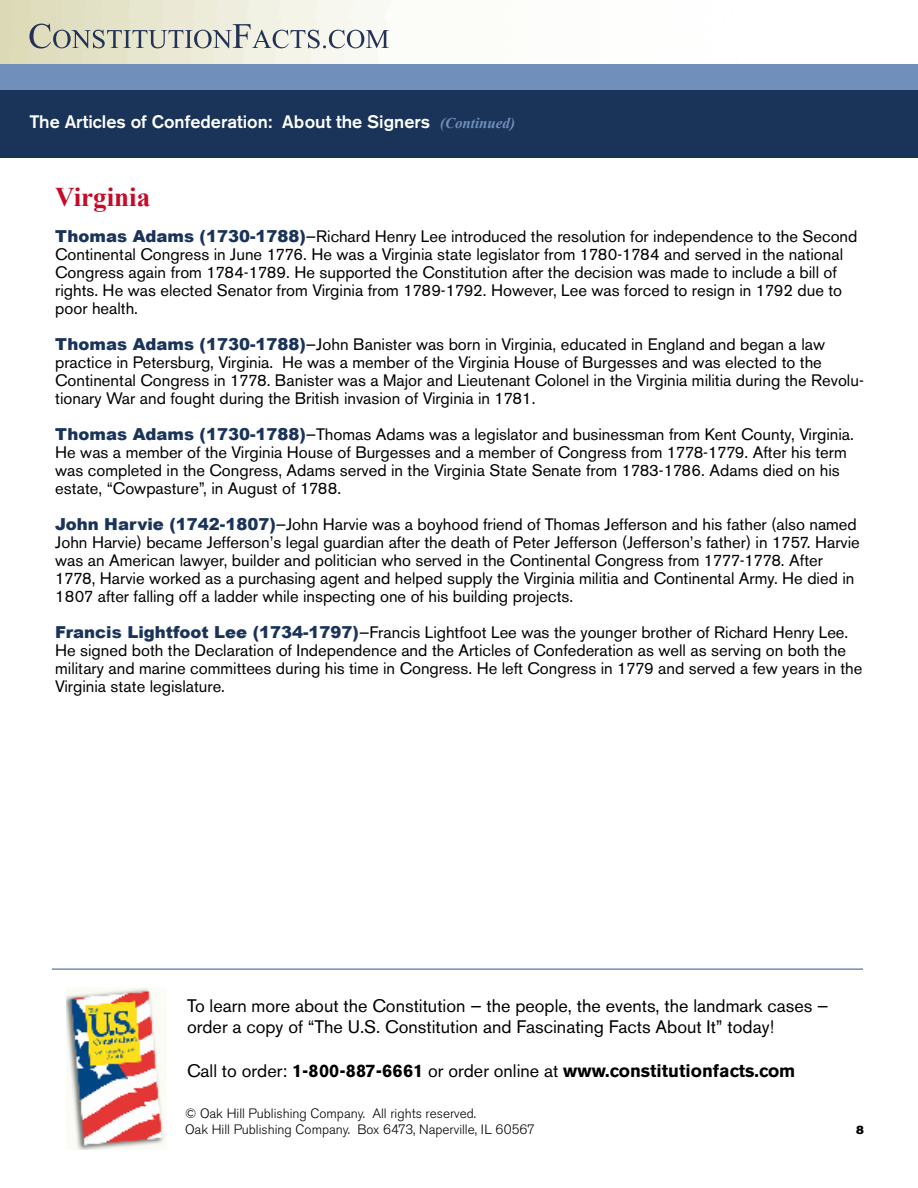
<style>
.page{position:relative;width:918px;height:1188px;background:#fff}
.page>*{position:absolute;margin:0;border:0;box-sizing:border-box;transform-origin:0 0}
.t1{font:700 27px "Times New Roman";color:#c60a27}
.t2{font:18px/21.6px "Akzidenz Grotesk BE";color:#000}
.t3{font:700 18px "Akzidenz Grotesk BE";color:#000}
.t4{font:500 18px "Akzidenz Grotesk BE";color:#fff}
.t5{font:16.5px/18px "Akzidenz Grotesk BE";color:#000}
.t6{font:300 13.5px/16.2px "Akzidenz Grotesk BE";color:#000}
.t7{font:12px "Akzidenz Grotesk BE Super";color:#000}
.s1{font-family:"Times New Roman";font-weight:700;font-style:italic;font-size:15px;color:#708fba}
.s2{font-family:"Arial";font-weight:900;color:#1a3359}
.s3{font-weight:400}
</style>
<div class="page">
<div style="left:0;top:85px;width:918px;height:73px;background:#1a3359"></div>
<div style="left:0;top:64px;width:918px;height:26px;background:#708fba"></div>
<svg style="left:29px;top:24px;width:360px;height:25px;background:#c4c7bf"></svg>
<img style="left:67px;top:988px;width:98px;height:162px">
<hr style="left:52px;top:968px;width:811px;height:2px;background:#708fba">
<p class="t4" style="left:29px;top:110px;width:487px">The Articles of Confederation: About the Signers <span class="s1">(Continued)</span></p>
<h1 class="t1" style="left:55px;top:181px;width:97px">Virginia</h1>
<p class="t5" style="left:55px;top:227px;width:804px"><span class="s2">Thomas Adams (1730-1788)</span>—Richard Henry Lee introduced the resolution for independence to the Second Continental Congress in June 1776. He was a Virginia state legislator from 1780-1784 and served in the national Congress again from 1784-1789. He supported the Constitution after the decision was made to include a bill of rights. He was elected Senator from Virginia from 1789-1792. However, Lee was forced to resign in 1792 due to poor health.</p>
<p class="t5" style="left:55px;top:335px;width:810px"><span class="s2">Thomas Adams (1730-1788)</span>—John Banister was born in Virginia, educated in England and began a law practice in Petersburg, Virginia. He was a member of the Virginia House of Burgesses and was elected to the Continental Congress in 1778. Banister was a Major and Lieutenant Colonel in the Virginia militia during the Revolu&shy;tionary War and fought during the British invasion of Virginia in 1781.</p>
<p class="t5" style="left:55px;top:425px;width:800px"><span class="s2">Thomas Adams (1730-1788)</span>—Thomas Adams was a legislator and businessman from Kent County, Virginia.<br>He was a member of the Virginia House of Burgesses and a member of Congress from 1778-1779. After his term was completed in the Congress, Adams served in the Virginia State Senate from 1783-1786. Adams died on his estate, “Cowpasture”, in August of 1788.</p>
<p class="t5" style="left:55px;top:515px;width:806px"><span class="s2">John Harvie (1742-1807)</span>—John Harvie was a boyhood friend of Thomas Jefferson and his father (also named John Harvie) became Jefferson’s legal guardian after the death of Peter Jefferson (Jefferson’s father) in 1757. Harvie was an American lawyer, builder and politician who served in the Continental Congress from 1777-1778. After 1778, Harvie worked as a purchasing agent and helped supply the Virginia militia and Continental Army. He died in 1807 after falling off a ladder while inspecting one of his building projects.</p>
<p class="t5" style="left:55px;top:623px;width:809px"><span class="s2">Francis Lightfoot Lee (1734-1797)</span>—Francis Lightfoot Lee was the younger brother of Richard Henry Lee.<br>He signed both the Declaration of Independence and the Articles of Confederation as well as serving on both the military and marine committees during his time in Congress. He left Congress in 1779 and served a few years in the Virginia state legislature.</p>
<p class="t2" style="left:187px;top:995px;width:643px">To learn more about the Constitution — the people, the events, the landmark cases — order a copy of “The U.S. Constitution and Fascinating Facts About It” today!</p>
<p class="t3" style="left:187px;top:1060px;width:610px"><span class="s3">Call to order:</span> 1-800-887-6661 <span class="s3">or order online at</span> www.constitutionfacts.com</p>
<p class="t6" style="left:185px;top:1105px;width:351px">© Oak Hill Publishing Company. All rights reserved.<br>Oak Hill Publishing Company. Box 6473, Naperville, IL 60567</p>
<p class="t7" style="left:856px;top:1123px;width:9px">8</p>
</div>
